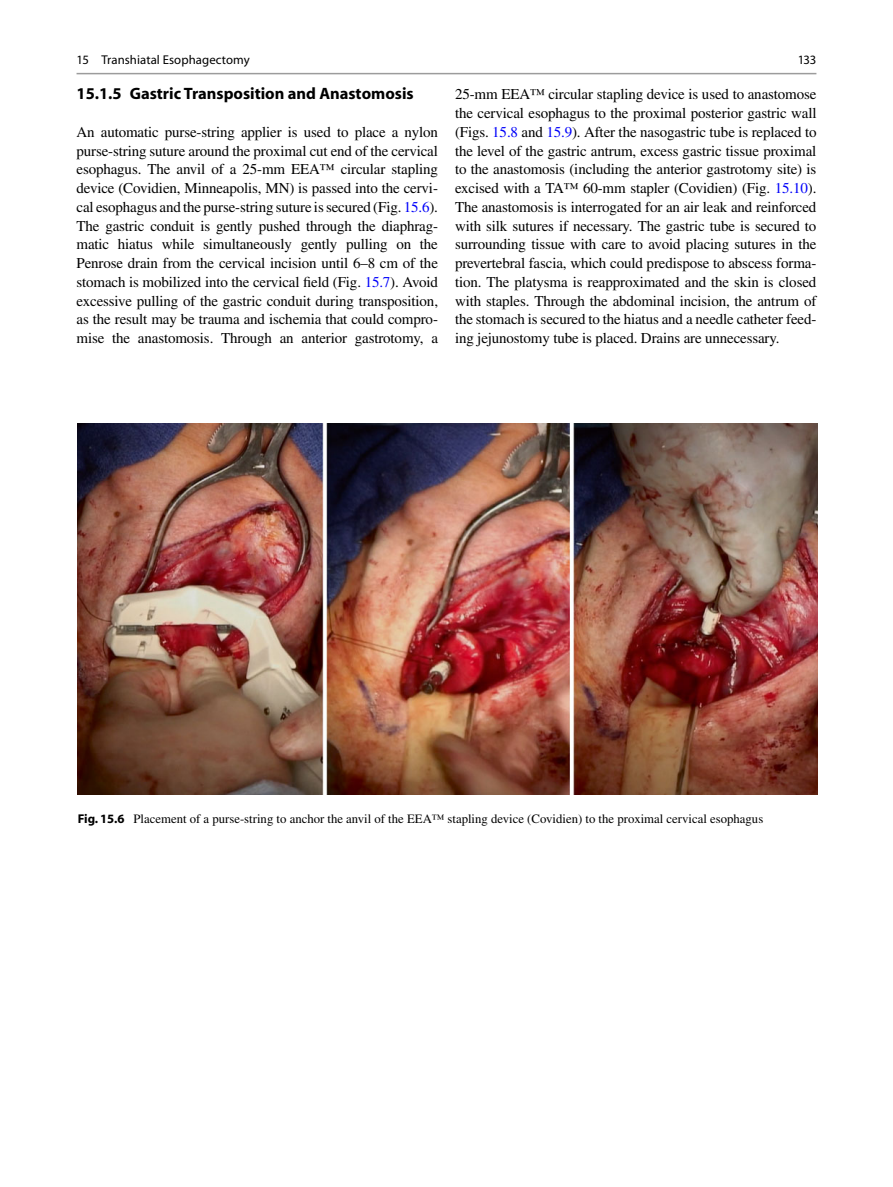
<style>
.page{position:relative;width:893px;height:1187px;background:#fff}
.page>*{position:absolute;margin:0;border:0;box-sizing:border-box;transform-origin:0 0}
.t1{font:700 16.5px "Lhtkgb Myriad";color:#000}
.t2{font:15px/18.8px "Qnnjkl Times";letter-spacing:-.01em;color:#000;text-align:justify}
.t3{font:12.75px "Qnnjkl Times";color:#000}
.t4{font:12.75px "Ybycfw Myriad";letter-spacing:.005em;color:#000}
.s1{color:#0000fa}
.s2{font-family:"Lhtkgb Myriad";font-weight:700}
</style>
<div class="page">
<img style="left:78px;top:424px;width:740px;height:370px">
<hr style="left:77px;top:73px;width:739px;height:1px;background:#9c9c9c">
<p class="t4" style="left:77px;top:55px;width:175px">15 Transhiatal Esophagectomy</p>
<p class="t1" style="left:77px;top:88px;width:339px">15.1.5 Gastric Transposition and Anastomosis</p>
<p class="t2" style="left:77px;top:124px;width:363px">An automatic purse-string applier is used to place a nylon purse-string suture around the proximal cut end of the cervical esophagus. The anvil of a 25-mm EEA™ circular stapling device (Covidien, Minneapolis, MN) is passed into the cervi&shy;cal esophagus and the purse-string suture is secured (Fig. <span class="s1">15.6</span> ).<br>The gastric conduit is gently pushed through the diaphrag&shy;matic hiatus while simultaneously gently pulling on the Penrose drain from the cervical incision until 6–8 cm of the stomach is mobilized into the cervical field (Fig. <span class="s1">15.7</span> ). Avoid excessive pulling of the gastric conduit during transposition, as the result may be trauma and ischemia that could compro&shy;mise the anastomosis. Through an anterior gastrotomy, a</p>
<p class="t4" style="left:798px;top:55px;width:20px">133</p>
<p class="t2" style="left:455px;top:86px;width:363px">25-mm EEA™ circular stapling device is used to anastomose the cervical esophagus to the proximal posterior gastric wall (Figs. <span class="s1">15.8</span> and <span class="s1">15.9</span> ). After the nasogastric tube is replaced to the level of the gastric antrum, excess gastric tissue proximal to the anastomosis (including the anterior gastrotomy site) is excised with a TA™ 60-mm stapler (Covidien) (Fig. <span class="s1">15.10</span> ).<br>The anastomosis is interrogated for an air leak and reinforced with silk sutures if necessary. The gastric tube is secured to surrounding tissue with care to avoid placing sutures in the prevertebral fascia, which could predispose to abscess forma&shy;tion. The platysma is reapproximated and the skin is closed with staples. Through the abdominal incision, the antrum of the stomach is secured to the hiatus and a needle catheter feed&shy;ing jejunostomy tube is placed. Drains are unnecessary.</p>
<p class="t3" style="left:78px;top:814px;width:687px"><span class="s2">Fig. 15.6</span> Placement of a purse-string to anchor the anvil of the EEA™ stapling device (Covidien) to the proximal cervical esophagus</p>
</div>
